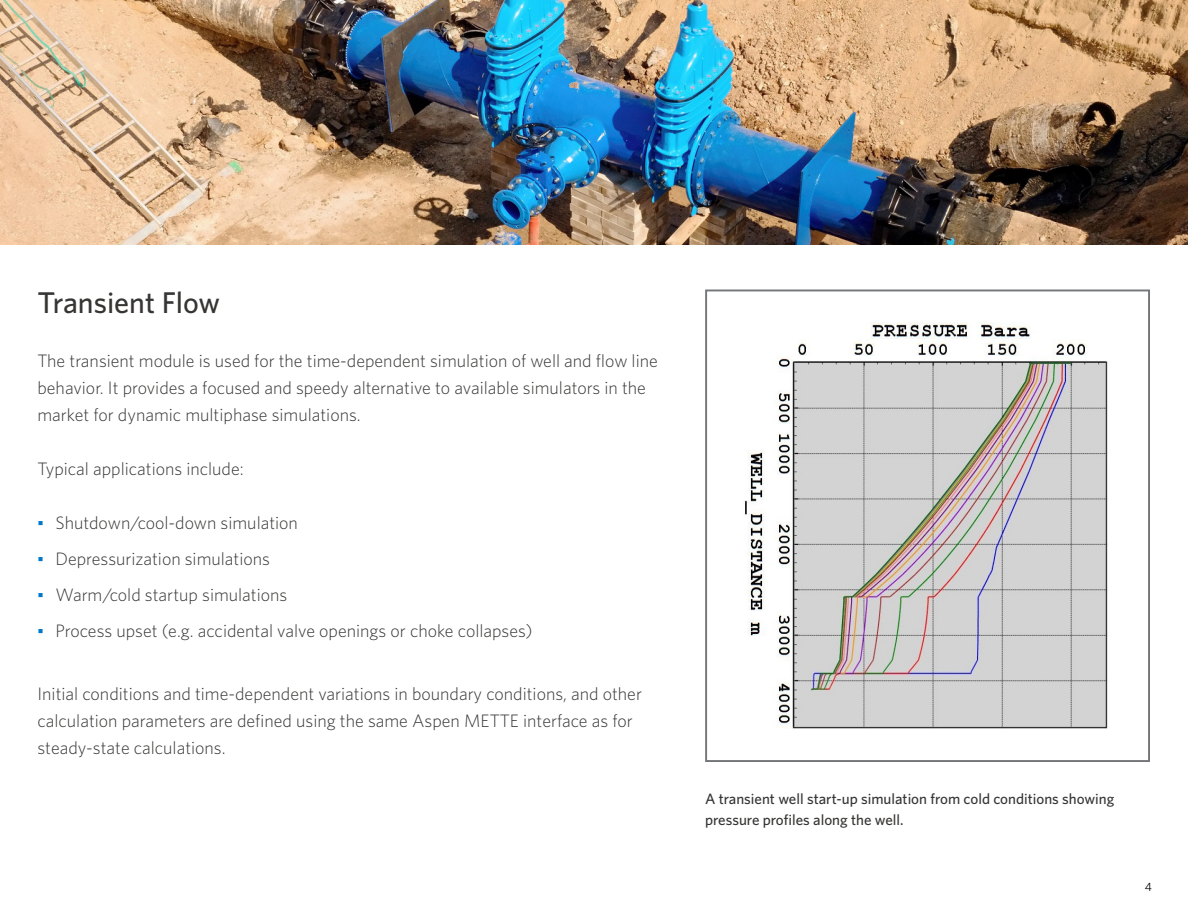
<style>
.page{position:relative;width:1188px;height:918px;background:#fff}
.page>*{position:absolute;margin:0;border:0;box-sizing:border-box;transform-origin:0 0}
.t1{font:500 30px "Whitney";color:#363534}
.body{font:300 18px/27px "Whitney";color:#363534}
.t2{font:500 15px/21px "Whitney";color:#363534}
.t3{font:12px "Whitney";color:#000}
.s1{font-family:"Arial";font-weight:400;color:#0078c9}
</style>
<div class="page">
<img style="left:0;top:0;width:1188px;height:244px">
<img style="left:744px;top:323px;width:364px;height:406px">
<div style="left:705px;top:290px;width:445px;height:472px;border:2px solid #747679"></div>
<p class="t1" style="left:38px;top:283px;width:184px">Transient Flow</p>
<p class="body" style="left:38px;top:347px;width:622px">The transient module is used for the time-dependent simulation of well and flow line behavior. It provides a focused and speedy alternative to available simulators in the market for dynamic multiphase simulations.</p>
<p class="body" style="left:38px;top:455px;width:208px">Typical applications include:</p>
<p class="body" style="left:38px;top:509px;width:262px"><span class="s1">▪</span> Shutdown/cool-down simulation</p>
<p class="body" style="left:38px;top:545px;width:234px"><span class="s1">▪</span> Depressurization simulations</p>
<p class="body" style="left:38px;top:581px;width:251px"><span class="s1">▪</span> Warm/cold startup simulations</p>
<p class="body" style="left:38px;top:617px;width:497px"><span class="s1">▪</span> Process upset (e.g. accidental valve openings or choke collapses)</p>
<p class="body" style="left:38px;top:680px;width:606px">Initial conditions and time-dependent variations in boundary conditions, and other calculation parameters are defined using the same Aspen METTE interface as for steady-state calculations.</p>
<p class="t2" style="left:705px;top:788px;width:411px">A transient well start-up simulation from cold conditions showing pressure profiles along the well.</p>
<p class="t3" style="left:1145px;top:879px;width:9px">4</p>
</div>
